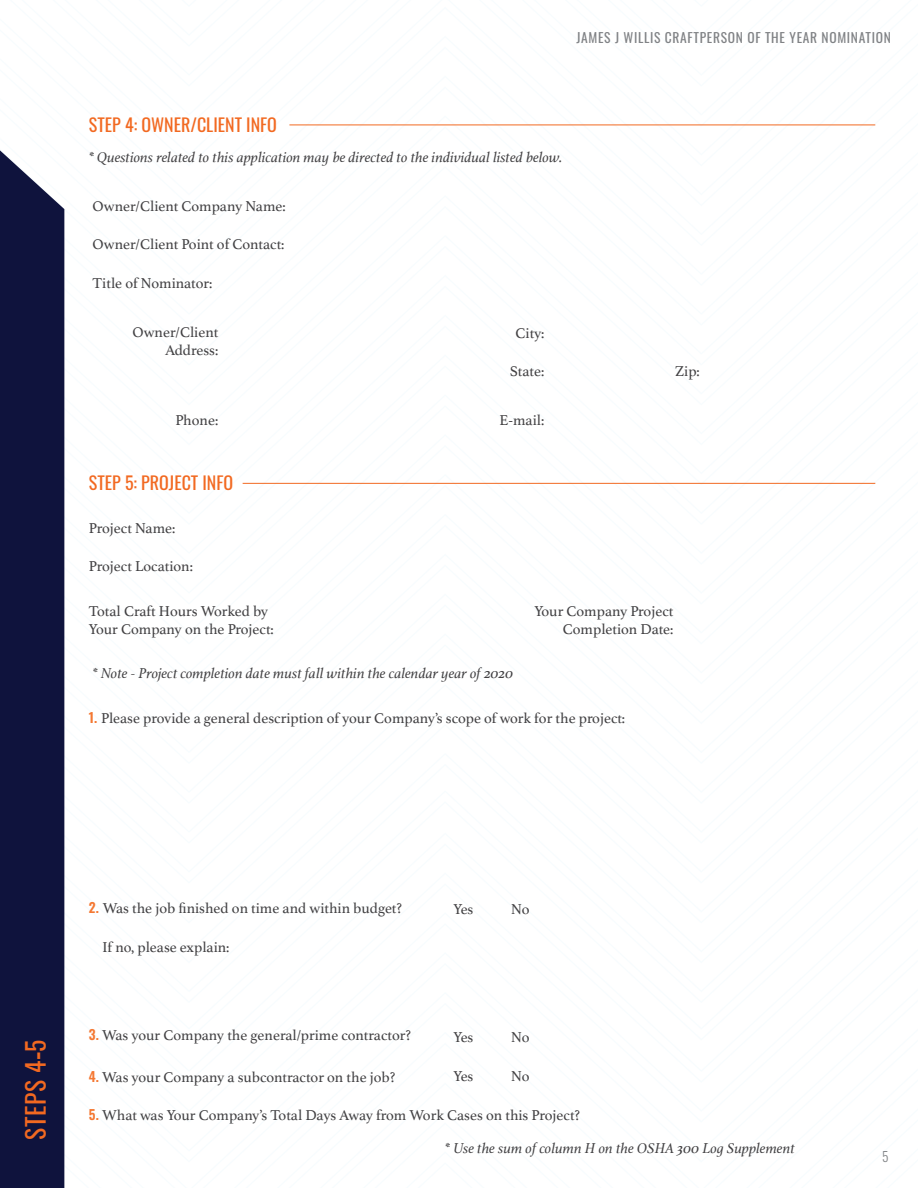
<style>
.page{position:relative;width:918px;height:1188px;background:#fff}
.page>*{position:absolute;margin:0;border:0;box-sizing:border-box;transform-origin:0 0}
.t1{font:25.5px "Oswald";letter-spacing:.025em;color:#f26921}
.t2{font:18px "Oswald";color:#f26921}
.t3{font:15px/18px "Athelas";color:#414042;text-align:right}
.t4{font:italic 15px "Athelas";color:#414042}
.t5{font:13.5px "Oswald";letter-spacing:.05em;color:#808285}
.t6{font:300 13.5px "Oswald";color:#808285}
.s1{font-family:"Oswald";font-weight:600;font-size:13.5px;color:#f47832}
.s2{font-weight:700}
</style>
<div class="page">
<svg style="left:64px;top:1074px;width:1px;height:114px"></svg>
<div style="left:0;top:150px;width:64px;height:1038px;background:#0f133d"></div>
<hr style="left:289px;top:125px;width:586px;height:1px;background:#f26921">
<hr style="left:243px;top:483px;width:632px;height:1px;background:#f26921">
<p class="t5" style="left:576px;top:26px;width:316px">JAMES J WILLIS CRAFTPERSON OF THE YEAR NOMINATION</p>
<p class="t2" style="left:89px;top:108px;width:190px">STEP 4: OWNER/CLIENT INFO</p>
<p class="t4" style="left:89px;top:145px;width:475px">* Questions related to this application may be directed to the individual listed below.</p>
<p class="t3" style="left:93px;top:197px;width:195px">Owner/Client Company Name:</p>
<p class="t3" style="left:93px;top:235px;width:193px">Owner/Client Point of Contact:</p>
<p class="t3" style="left:93px;top:273px;width:121px">Title of Nominator:</p>
<p class="t3" style="left:133px;top:323px;width:87px">Owner/Client<br>Address:</p>
<p class="t3" style="left:175px;top:411px;width:44px">Phone:</p>
<p class="t2" style="left:89px;top:467px;width:146px">STEP 5: PROJECT INFO</p>
<p class="t3" style="left:89px;top:519px;width:88px">Project Name:</p>
<p class="t3" style="left:89px;top:557px;width:105px">Project Location:</p>
<p class="t3" style="left:516px;top:323px;width:30px">City:</p>
<p class="t3" style="left:510px;top:362px;width:36px">State:</p>
<p class="t3" style="left:499px;top:411px;width:46px">E-mail:</p>
<p class="t3" style="left:675px;top:362px;width:26px">Zip:</p>
<p class="t3" style="left:89px;top:602px;width:186px;text-align:left">Total Craft Hours Worked by<br>Your Company on the Project:</p>
<p class="t3" style="left:534px;top:602px;width:141px">Your Company Project<br>Completion Date:</p>
<p class="t4" style="left:93px;top:662px;width:422px">* Note - Project completion date must fall within the calendar year of 2020</p>
<p class="t3" style="left:89px;top:709px;width:538px"><span class="s1">1.</span> Please provide a general description of your Company’s scope of work for the project:</p>
<h1 class="t1" style="left:13px;top:1140px;width:102px;rotate:-90deg">STEPS 4<span class="s2">–</span>5</h1>
<p class="t3" style="left:89px;top:899px;width:315px"><span class="s1">2.</span> Was the job finished on time and within budget?</p>
<p class="t3" style="left:102px;top:937px;width:129px">If no, please explain:</p>
<p class="t3" style="left:454px;top:899px;width:21px">Yes</p>
<p class="t3" style="left:511px;top:899px;width:20px">No</p>
<p class="t3" style="left:89px;top:1026px;width:324px"><span class="s1">3.</span> Was your Company the general/prime contractor?</p>
<p class="t3" style="left:89px;top:1068px;width:308px"><span class="s1">4.</span> Was your Company a subcontractor on the job?</p>
<p class="t3" style="left:89px;top:1106px;width:493px"><span class="s1">5.</span> What was Your Company’s Total Days Away from Work Cases on this Project?</p>
<p class="t3" style="left:454px;top:1028px;width:21px">Yes</p>
<p class="t3" style="left:511px;top:1028px;width:20px">No</p>
<p class="t3" style="left:454px;top:1066px;width:21px">Yes</p>
<p class="t3" style="left:511px;top:1066px;width:20px">No</p>
<p class="t4" style="left:445px;top:1137px;width:351px">* Use the sum of column H on the OSHA 300 Log Supplement</p>
<p class="t6" style="left:882px;top:1145px;width:8px">5</p>
</div>
